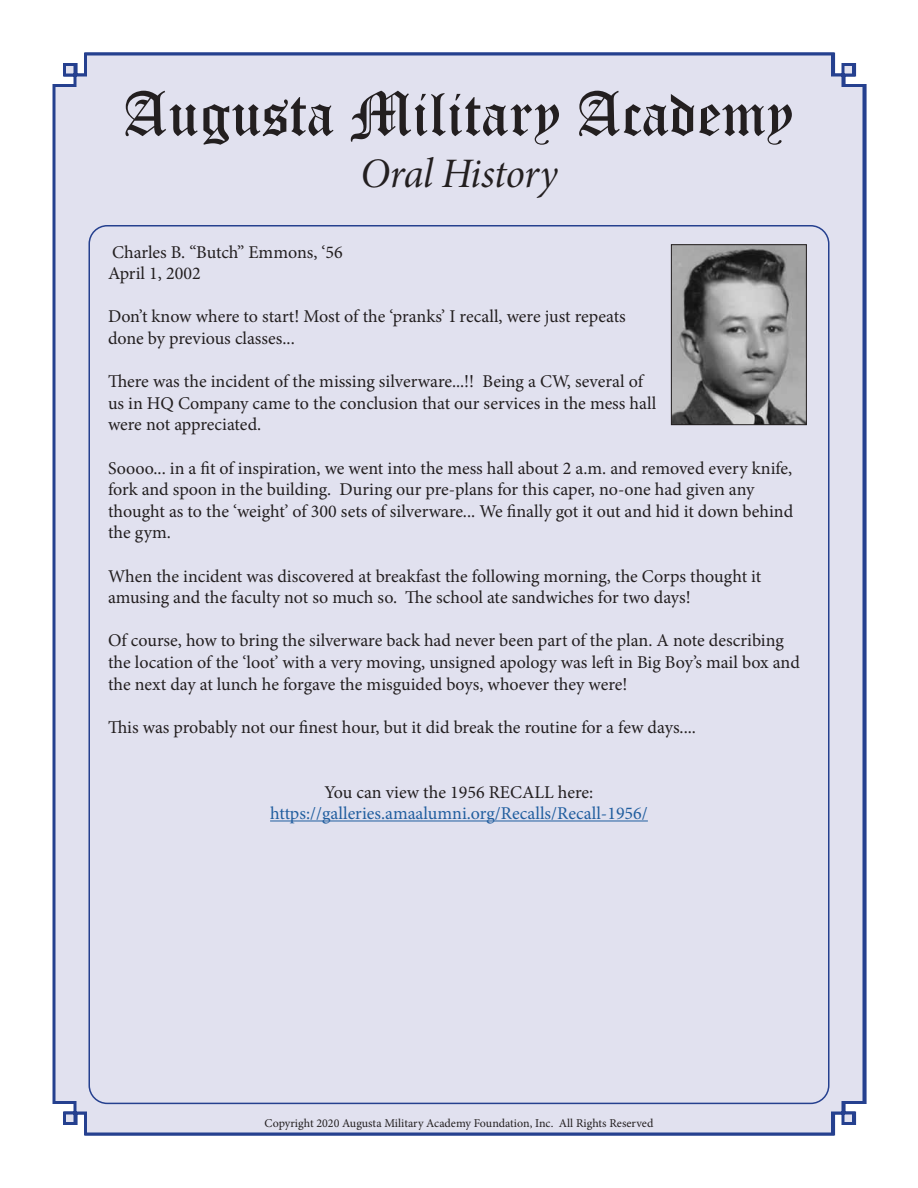
<style>
.page{position:relative;width:918px;height:1188px;background:#fff}
.page>*{position:absolute;margin:0;border:0;box-sizing:border-box;transform-origin:0 0}
.t1{font:61.5px "Old English Text";color:#231f20}
.t2{font:42px "Minion Pro It Subh";letter-spacing:-.015em;color:#231f20}
.t3{font:18px/21.6px "Minion Pro";letter-spacing:-.005em;color:#231f20}
.t4{font:18px "Minion Pro";color:#215e9f}
.t5{font:12px "Minion Pro";color:#231f20}
</style>
<div class="page">
<div style="left:52px;top:52px;width:815px;height:1084px;background:#e1e1ef"></div>
<hr style="left:270px;top:821px;width:378px;height:1px;background:#215e9f">
<img style="left:673px;top:246px;width:132px;height:177px">
<div style="left:671px;top:244px;width:136px;height:181px;border:1px solid #231f20"></div>
<h1 class="t1" style="left:123px;top:74px;width:672px">Augusta Military Academy</h1>
<h2 class="t2" style="left:360px;top:146px;width:199px">Oral History</h2>
<p class="t3" style="left:108px;top:241px;width:236px">Charles B. “Butch” Emmons, ‘56<br>April 1, 2002</p>
<p class="t3" style="left:108px;top:306px;width:519px">Don’t know where to start! Most of the ‘pranks’ I recall, were just repeats done by previous classes...</p>
<p class="t3" style="left:108px;top:371px;width:550px">There was the incident of the missing silverware...!! Being a CW, several of us in HQ Company came to the conclusion that our services in the mess hall were not appreciated.</p>
<p class="t3" style="left:108px;top:457px;width:687px">Soooo... in a fit of inspiration, we went into the mess hall about 2 a.m. and removed every knife, fork and spoon in the building. During our pre-plans for this caper, no-one had given any thought as to the ‘weight’ of 300 sets of silverware... We finally got it out and hid it down behind the gym.</p>
<p class="t3" style="left:108px;top:565px;width:655px">When the incident was discovered at breakfast the following morning, the Corps thought it amusing and the faculty not so much so. The school ate sandwiches for two days!</p>
<p class="t3" style="left:108px;top:630px;width:693px">Of course, how to bring the silverware back had never been part of the plan. A note describing the location of the ‘loot’ with a very moving, unsigned apology was left in Big Boy’s mail box and the next day at lunch he forgave the misguided boys, whoever they were!</p>
<p class="t3" style="left:108px;top:716px;width:590px">This was probably not our finest hour, but it did break the routine for a few days....</p>
<p class="t3" style="left:325px;top:781px;width:270px">You can view the 1956 RECALL here:</p>
<p class="t4" style="left:270px;top:801px;width:379px">https://galleries.amaalumni.org/Recalls/Recall-1956/</p>
<p class="t5" style="left:265px;top:1115px;width:390px">Copyright 2020 Augusta Military Academy Foundation, Inc. All Rights Reserved</p>
</div>
